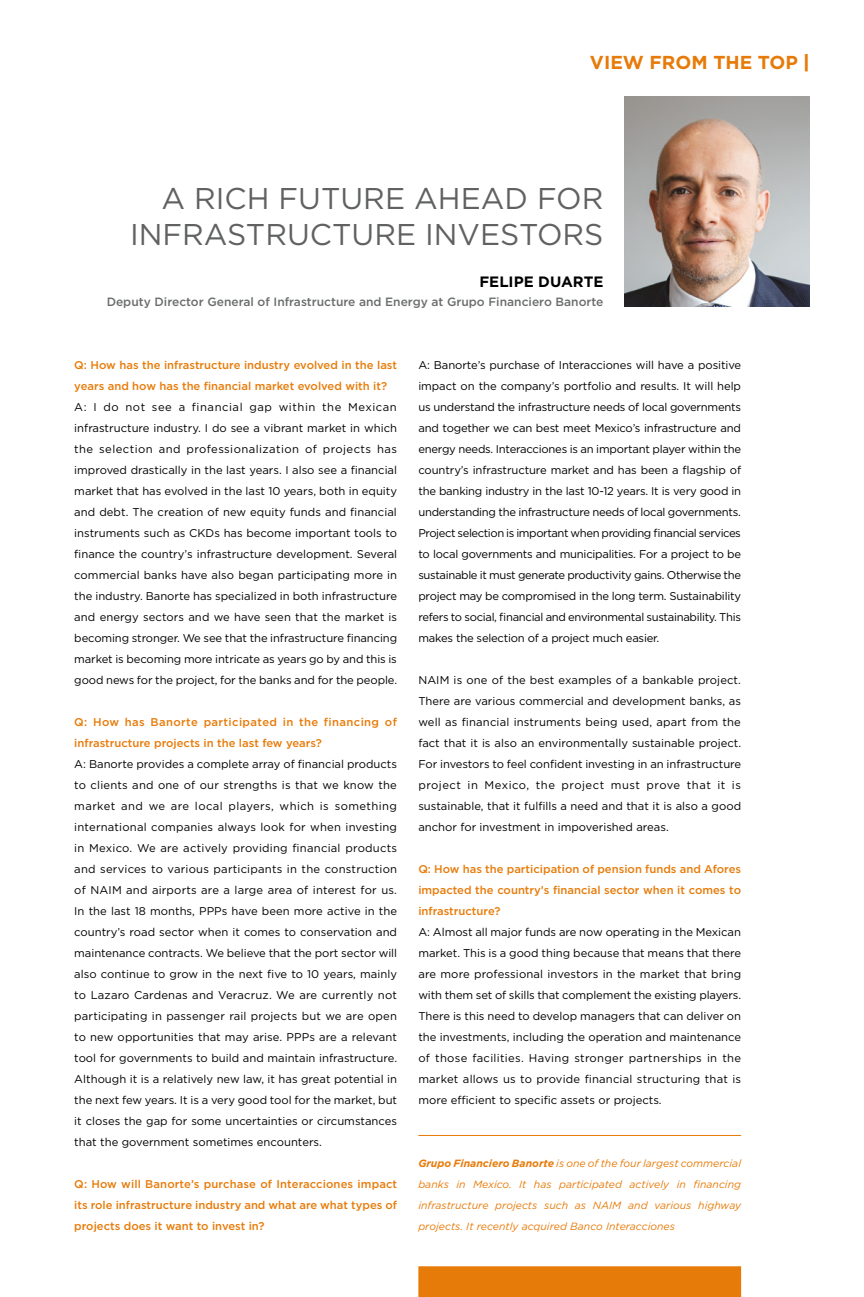
<style>
.page{position:relative;width:864px;height:1297px;background:#fff}
.page>*{position:absolute;margin:0;border:0;box-sizing:border-box;transform-origin:0 0}
.t1{font:30px/36px "Gotham";color:#606161;text-align:right}
.t2{font:700 18.75px "Gotham";color:#e77b09}
.t3{font:700 15px "Gotham";color:#000}
.t4{font:500 12px "Gotham";color:#6b6d6d}
.t5{font:11.25px/21px "Gotham";color:#000;text-align:justify}
.t6{font:500 11.25px/21px "Gotham";color:#e77b09}
.t7{font:italic 10.5px/21px "Gotham";color:#e77b09;text-align:justify}
.s1{font-weight:900}
.s2{font-weight:700}
</style>
<div class="page">
<hr style="left:418px;top:1135px;width:322px;height:1px;background:#e77b09">
<div style="left:418px;top:1266px;width:322px;height:31px;background:#e77b09"></div>
<img style="left:624px;top:96px;width:185px;height:210px">
<h2 class="t2" style="left:589px;top:50px;width:221px">VIEW FROM THE TOP <span class="s1">|</span></h2>
<h1 class="t1" style="left:130px;top:180px;width:475px">A RICH FUTURE AHEAD FOR<br>INFRASTRUCTURE INVESTORS</h1>
<h3 class="t3" style="left:479px;top:271px;width:125px">FELIPE DUARTE</h3>
<p class="t4" style="left:107px;top:294px;width:498px">Deputy Director General of Infrastructure and Energy at Grupo Financiero Banorte</p>
<p class="t6" style="left:74px;top:354px;width:324px">Q: How has the infrastructure industry evolved in the last years and how has the financial market evolved with it?</p>
<p class="t5" style="left:74px;top:396px;width:324px">A: I do not see a financial gap within the Mexican infrastructure industry. I do see a vibrant market in which the selection and professionalization of projects has improved drastically in the last years. I also see a financial market that has evolved in the last 10 years, both in equity and debt. The creation of new equity funds and financial instruments such as CKDs has become important tools to finance the country’s infrastructure development. Several commercial banks have also began participating more in the industry. Banorte has specialized in both infrastructure and energy sectors and we have seen that the market is becoming stronger. We see that the infrastructure financing market is becoming more intricate as years go by and this is good news for the project, for the banks and for the people.</p>
<p class="t6" style="left:74px;top:711px;width:324px">Q: How has Banorte participated in the financing of infrastructure projects in the last few years?</p>
<p class="t5" style="left:74px;top:753px;width:324px">A: Banorte provides a complete array of financial products to clients and one of our strengths is that we know the market and we are local players, which is something international companies always look for when investing in Mexico. We are actively providing financial products and services to various participants in the construction of NAIM and airports are a large area of interest for us.<br>In the last 18 months, PPPs have been more active in the country’s road sector when it comes to conservation and maintenance contracts. We believe that the port sector will also continue to grow in the next five to 10 years, mainly to Lazaro Cardenas and Veracruz. We are currently not participating in passenger rail projects but we are open to new opportunities that may arise. PPPs are a relevant tool for governments to build and maintain infrastructure.<br>Although it is a relatively new law, it has great potential in the next few years. It is a very good tool for the market, but it closes the gap for some uncertainties or circumstances that the government sometimes encounters.</p>
<p class="t6" style="left:74px;top:1174px;width:324px;text-align:justify">Q: How will Banorte’s purchase of Interacciones impact its role infrastructure industry and what are what types of projects does it want to invest in?</p>
<p class="t5" style="left:418px;top:354px;width:324px">A: Banorte’s purchase of Interacciones will have a positive impact on the company’s portfolio and results. It will help us understand the infrastructure needs of local governments and together we can best meet Mexico’s infrastructure and energy needs. Interacciones is an important player within the country’s infrastructure market and has been a flagship of the banking industry in the last 10-12 years. It is very good in understanding the infrastructure needs of local governments.<br>Project selection is important when providing financial services to local governments and municipalities. For a project to be sustainable it must generate productivity gains. Otherwise the project may be compromised in the long term. Sustainability refers to social, financial and environmental sustainability. This makes the selection of a project much easier.</p>
<p class="t5" style="left:418px;top:669px;width:324px">NAIM is one of the best examples of a bankable project.<br>There are various commercial and development banks, as well as financial instruments being used, apart from the fact that it is also an environmentally sustainable project.<br>For investors to feel confident investing in an infrastructure project in Mexico, the project must prove that it is sustainable, that it fulfills a need and that it is also a good anchor for investment in impoverished areas.</p>
<p class="t6" style="left:418px;top:859px;width:324px;text-align:justify">Q: How has the participation of pension funds and Afores impacted the country’s financial sector when it comes to infrastructure?</p>
<p class="t5" style="left:418px;top:921px;width:324px">A: Almost all major funds are now operating in the Mexican market. This is a good thing because that means that there are more professional investors in the market that bring with them set of skills that complement the existing players.<br>There is this need to develop managers that can deliver on the investments, including the operation and maintenance of those facilities. Having stronger partnerships in the market allows us to provide financial structuring that is more efficient to specific assets or projects.</p>
<p class="t7" style="left:418px;top:1153px;width:324px"><span class="s2">Grupo Financiero Banorte</span> is one of the four largest commercial banks in Mexico. It has participated actively in financing infrastructure projects such as NAIM and various highway projects. It recently acquired Banco Interacciones</p>
</div>
